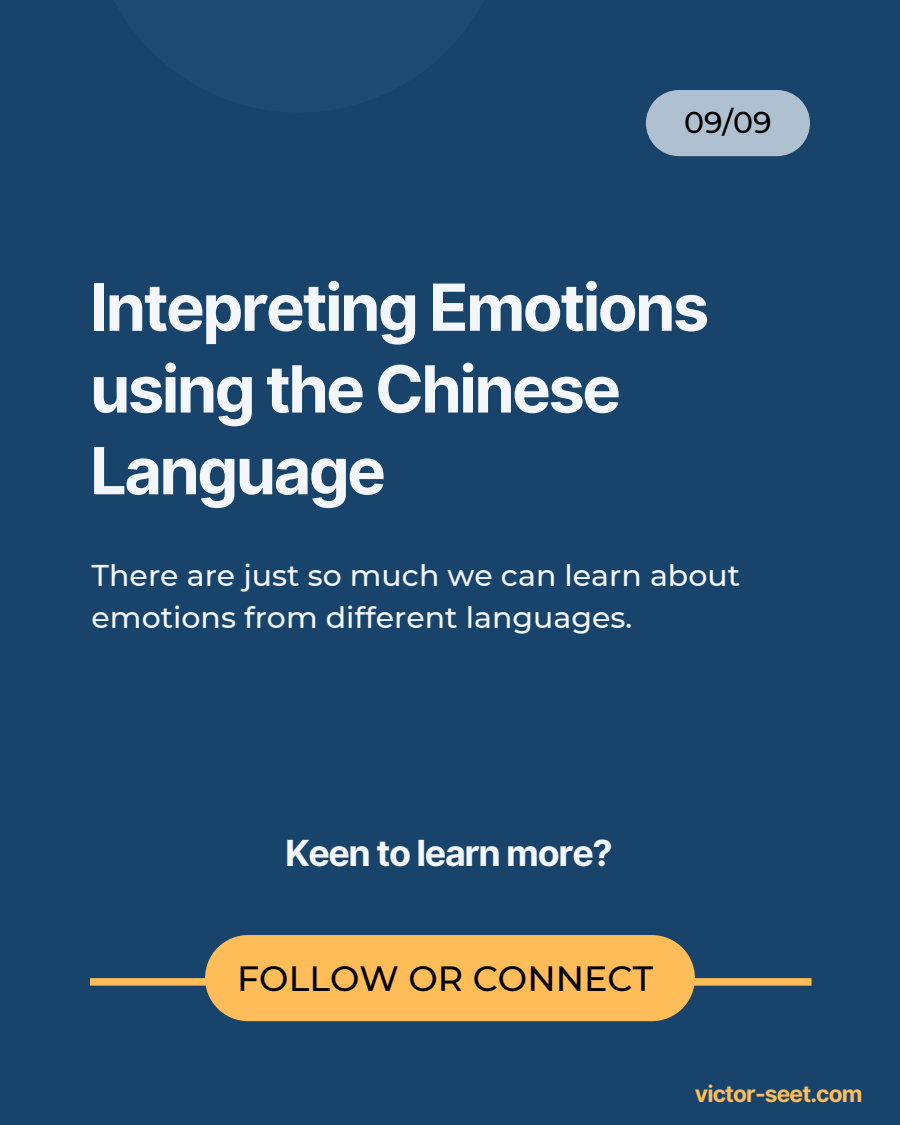
<style>
.page{position:relative;width:900px;height:1125px;background:#18436b}
.page>*{position:absolute;margin:0;border:0;box-sizing:border-box;transform-origin:0 0}
.t1{font:700 65px/81.8px "Inter";letter-spacing:-.04em;color:#f3f6fa}
.t2{font:700 36px "Inter";letter-spacing:-.04em;color:#f3f6fa}
.t3{font:500 35px "Montserrat";color:#000}
.t4{font:500 30px/42px "Montserrat";color:#f3f6fa}
.t5{font:500 30px "Montserrat";color:#000}
.t6{font:700 22.8px "Inter";letter-spacing:-.04em;color:#ffbd59}
</style>
<div class="page">
<div style="left:90px;top:0;width:418px;height:113px;background:#1e4a72"></div>
<svg style="left:646px;top:90px;width:164px;height:66px;background:#a2b6c7"></svg>
<div style="left:90px;top:978px;width:722px;height:8px;background:#ffbd59"></div>
<div style="left:205px;top:935px;width:490px;height:86px;background:#ffbd59"></div>
<p class="t5" style="left:684px;top:104px;width:89px">09/09</p>
<p class="t1" style="left:90px;top:266px;width:621px">Intepreting Emotions using the Chinese<br>Language</p>
<p class="t4" style="left:92px;top:554px;width:650px">There are just so much we can learn about emotions from different languages.</p>
<p class="t2" style="left:285px;top:831px;width:329px">Keen to learn more?</p>
<p class="t3" style="left:237px;top:957px;width:418px">FOLLOW OR CONNECT</p>
<p class="t6" style="left:695px;top:1081px;width:169px">victor-seet.com</p>
</div>
